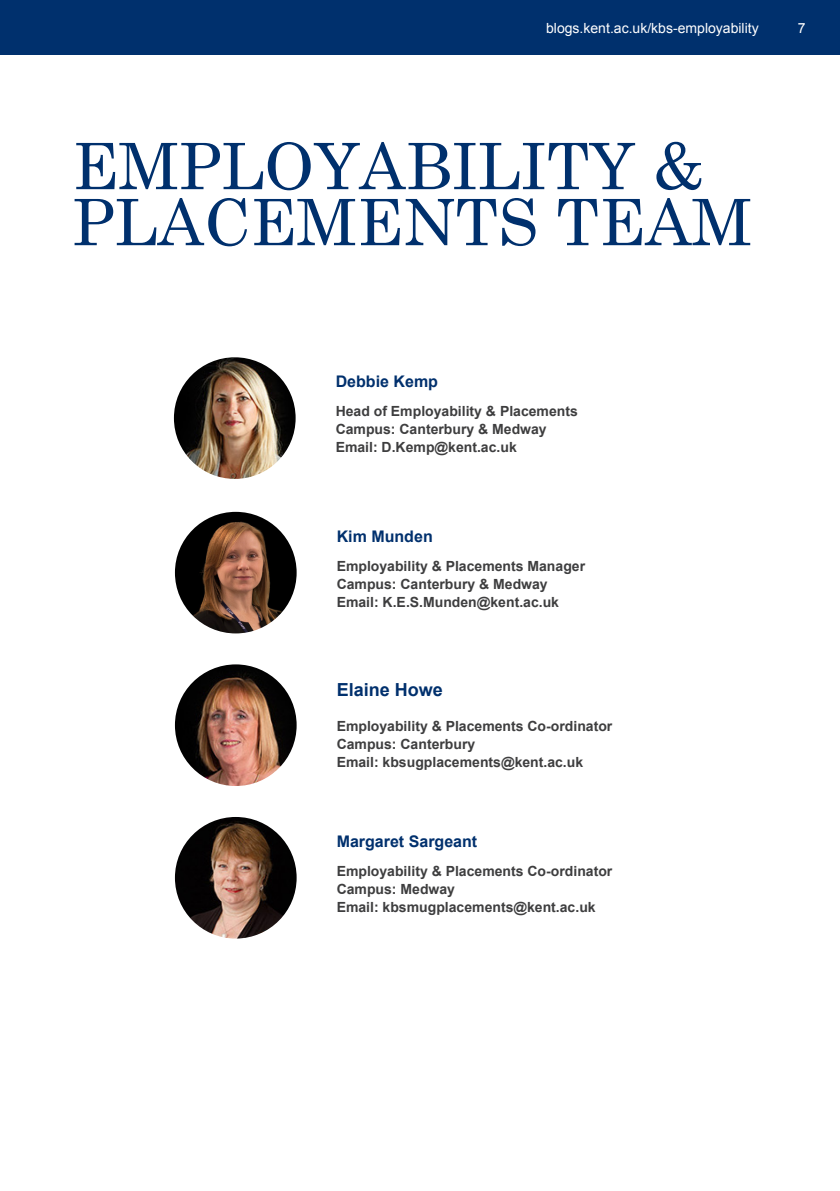
<style>
.page{position:relative;width:840px;height:1191px;background:#fff}
.page>*{position:absolute;margin:0;border:0;box-sizing:border-box;transform-origin:0 0}
.Kent_title{font:64px/56px "Century Schoolbook";color:#00306d}
.Cite{font:700 18px "Arial";color:#00306d}
.Paragraph_Style_3{font:700 16px "Arial";color:#00306d}
.Cite-2{font:700 14px/18px "Arial";color:#3e3e3f}
.t1{font:14px "Arial";color:#fff}
</style>
<div class="page">
<div style="left:0;top:0;width:839px;height:54px;background:#00306d"></div>
<img style="left:174px;top:357px;width:121px;height:122px;border-radius:61px">
<img style="left:175px;top:664px;width:121px;height:122px;border-radius:61px">
<img style="left:175px;top:512px;width:121px;height:121px;border-radius:61px">
<img style="left:175px;top:817px;width:121px;height:121px;border-radius:61px">
<p class="t1" style="left:546px;top:19px;width:214px">blogs.kent.ac.uk/kbs-employability</p>
<p class="t1" style="left:797px;top:19px;width:9px">7</p>
<p class="Kent_title" style="left:72px;top:133px;width:681px">EMPLOYABILITY &amp;<br>PLACEMENTS TEAM</p>
<p class="Paragraph_Style_3" style="left:335px;top:371px;width:104px">Debbie Kemp</p>
<p class="Cite-2" style="left:335px;top:403px;width:243px">Head of Employability &amp; Placements<br>Campus: Canterbury &amp; Medway<br>Email: D.Kemp@kent.ac.uk</p>
<p class="Paragraph_Style_3" style="left:336px;top:525px;width:97px">Kim Munden</p>
<p class="Cite-2" style="left:336px;top:557px;width:250px">Employability &amp; Placements Manager<br>Campus: Canterbury &amp; Medway<br>Email: K.E.S.Munden@kent.ac.uk</p>
<p class="Cite" style="left:336px;top:677px;width:108px">Elaine Howe</p>
<p class="Cite-2" style="left:336px;top:717px;width:277px">Employability &amp; Placements Co-ordinator<br>Campus: Canterbury<br>Email: kbsugplacements@kent.ac.uk</p>
<p class="Paragraph_Style_3" style="left:336px;top:830px;width:142px">Margaret Sargeant</p>
<p class="Cite-2" style="left:336px;top:862px;width:277px">Employability &amp; Placements Co-ordinator<br>Campus: Medway<br>Email: kbsmugplacements@kent.ac.uk</p>
</div>
